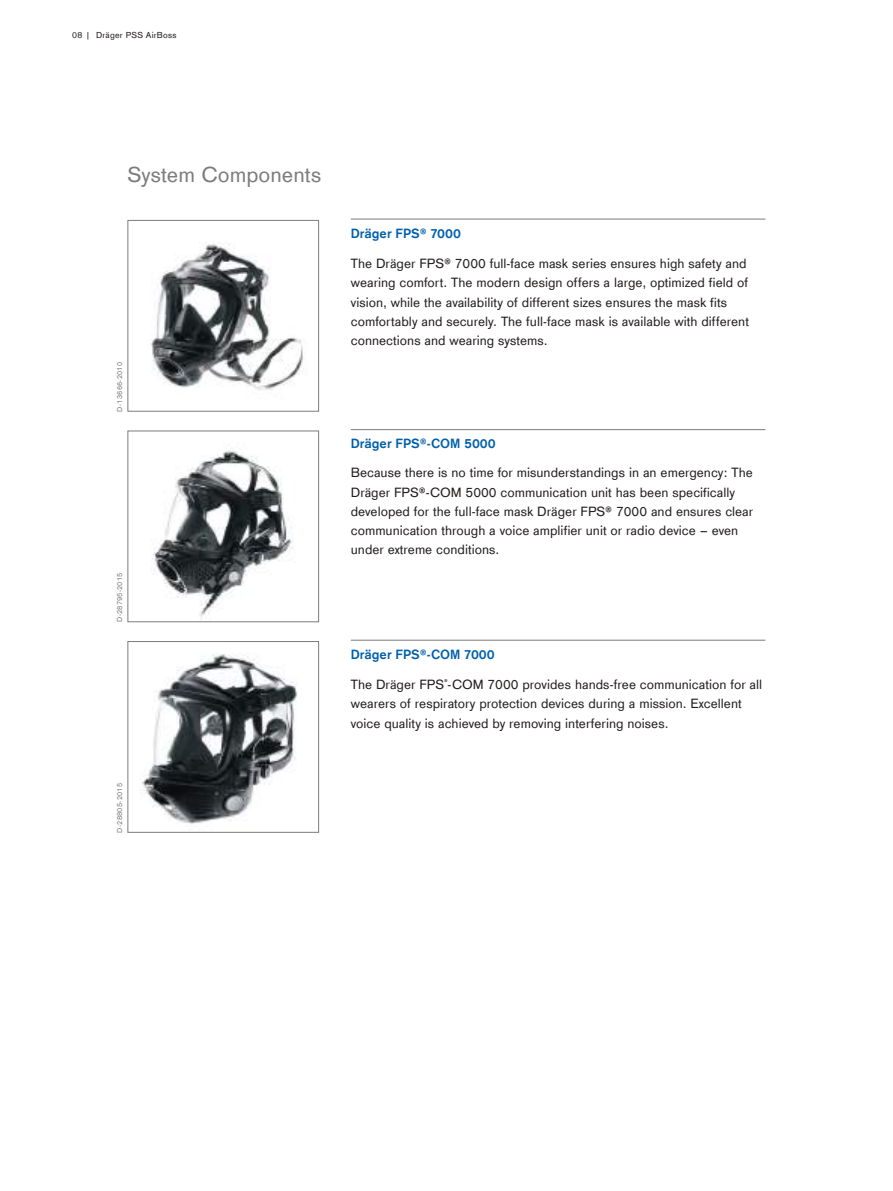
<style>
.page{position:relative;width:893px;height:1191px;background:#fff}
.page>*{position:absolute;margin:0;border:0;box-sizing:border-box;transform-origin:0 0}
.t1{font:22.5px "Draeger Sans Global";color:#7d7c7e}
.t2{font:13.8px/19.2px "Draeger Sans Global";color:#241f1f}
.t3{font:700 13.8px "Draeger Sans Global";color:#0060ac}
.t4{font:9px "Draeger Sans Global";letter-spacing:.025em;color:#241f1f}
.t5{font:7.5px "Draeger Sans Tab";letter-spacing:.025em;color:#7d7c7e}
.s1{font-family:"Draeger Sans Global"}
.s2{font-family:"Draeger Sans Tab"}
</style>
<div class="page">
<img style="left:153px;top:450px;width:140px;height:170px">
<div style="left:128px;top:431px;width:191px;height:191px;border:1px solid #7d7c7e"></div>
<hr style="left:351px;top:429px;width:414px;height:1px;background:#7d7c7e">
<img style="left:141px;top:653px;width:157px;height:171px">
<div style="left:128px;top:641px;width:191px;height:191px;border:1px solid #7d7c7e"></div>
<hr style="left:351px;top:640px;width:414px;height:1px;background:#7d7c7e">
<img style="left:151px;top:242px;width:152px;height:148px">
<div style="left:128px;top:220px;width:191px;height:191px;border:1px solid #7d7c7e"></div>
<hr style="left:351px;top:219px;width:414px;height:1px;background:#7d7c7e">
<p class="t4" style="left:72px;top:29px;width:106px">08 | Dräger PSS AirBoss</p>
<h1 class="t1" style="left:128px;top:161px;width:195px">System Components</h1>
<p class="t5" style="left:114px;top:411px;width:51px;rotate:-90deg"><span class="s1">D-</span>13666<span class="s1">-</span>2010</p>
<p class="t5" style="left:114px;top:622px;width:51px;rotate:-90deg"><span class="s1">D-</span>28795<span class="s1">-</span>2015</p>
<p class="t5" style="left:114px;top:832px;width:51px;rotate:-90deg"><span class="s1">D-</span>28805<span class="s1">-</span>2015</p>
<p class="t3" style="left:351px;top:225px;width:112px">Dräger FPS® 7000</p>
<p class="t2" style="left:351px;top:254px;width:400px">The Dräger FPS® <span class="s2">7000</span> full-face mask series ensures high safety and wearing comfort. The modern design offers a large, optimized field of vision, while the availability of different sizes ensures the mask fits comfortably and securely. The full-face mask is available with different connections and wearing systems.</p>
<p class="t3" style="left:351px;top:435px;width:146px">Dräger FPS®-COM 5000</p>
<p class="t2" style="left:351px;top:463px;width:404px">Because there is no time for misunderstandings in an emergency: The Dräger FPS®-COM <span class="s2">5000</span> communication unit has been specifically developed for the full-face mask Dräger FPS® <span class="s2">7000</span> and ensures clear communication through a voice amplifier unit or radio device – even under extreme conditions.</p>
<p class="t3" style="left:351px;top:646px;width:145px">Dräger FPS®-COM 7000</p>
<p class="t2" style="left:351px;top:675px;width:413px">The Dräger FPS<sup>®</sup>-COM <span class="s2">7000</span> provides hands-free communication for all wearers of respiratory protection devices during a mission. Excellent voice quality is achieved by removing interfering noises.</p>
</div>
